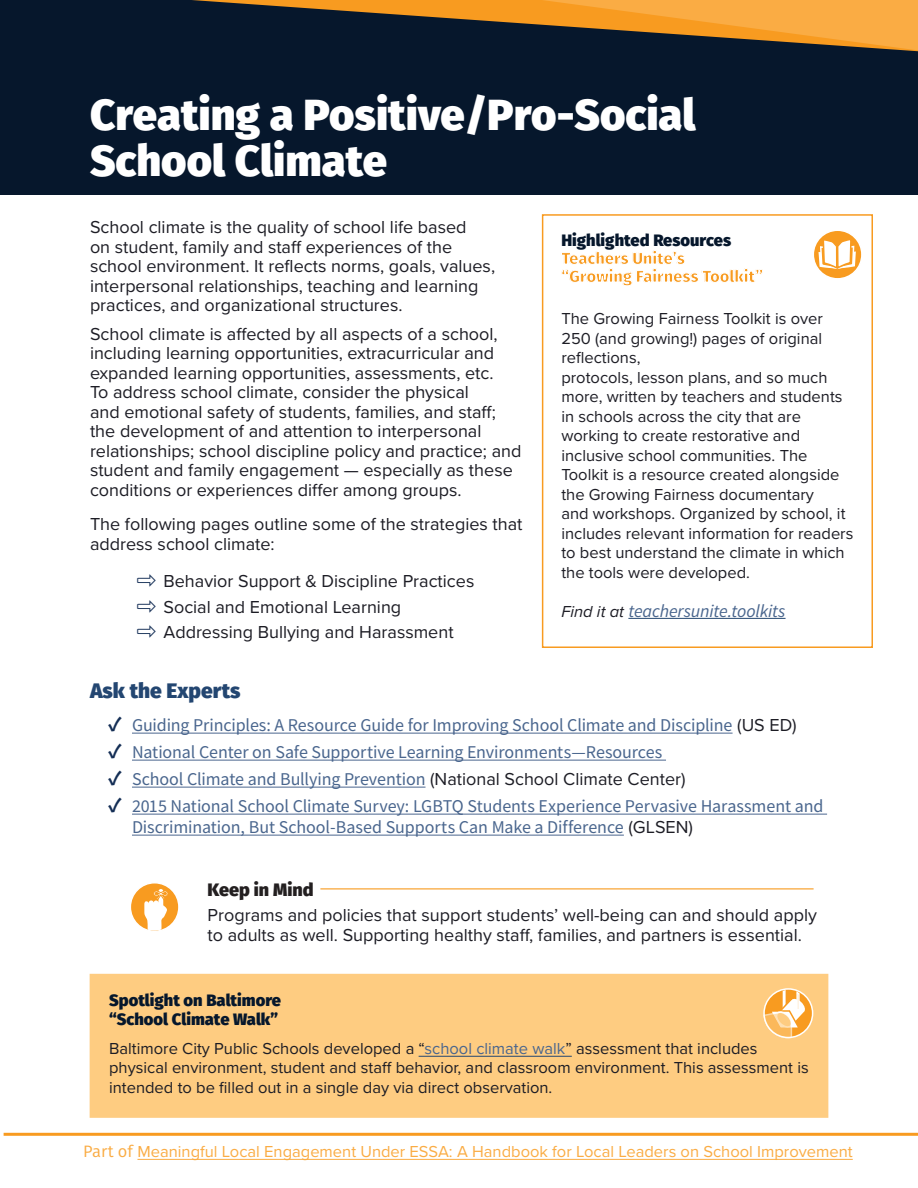
<style>
.page{position:relative;width:918px;height:1188px;background:#fff}
.page>*{position:absolute;margin:0;border:0;box-sizing:border-box;transform-origin:0 0}
.Text_Box_Para{font:800 43.5px/46.5px "Fira Sans";color:#fff}
.Header_3-SI{font:800 21px "Fira Sans";color:#234671}
.Body_Text{font:18px/19.5px "Proxima Nova";color:#1d1d25}
.t1{font:18px/21px "Source Sans Pro";letter-spacing:-.005em;color:#4a668e}
.Checked_List{font:18px/19.5px "Proxima Nova";color:#1d1d25}
.Body_Text-2{font:italic 18px "Source Sans Pro";letter-spacing:-.01em;color:#4a668e}
.Checked_List-2{font:800 18px "Fira Sans";color:#231f20}
.Text_Box_Para-2{font:16.5px/19.5px "Proxima Nova";color:#1d1d25}
.t2{font:16.5px "Proxima Nova";color:#faac44}
.Text_Box_Para-3{font:800 16.5px/18px "Fira Sans";color:#f89b20}
.Text_Box_Para-4{font:800 16.5px/19.5px "Fira Sans";color:#06172c}
.s1{font-family:"Fira Sans";font-weight:200;font-size:21px;color:#142e55}
.s2{color:#06172c}
.s3{font-family:"Proxima Nova";font-size:16.5px;color:#1d1d25}
.s4{font-weight:700;font-size:21px;color:#142e55}
.s5{font-family:"Proxima Nova";color:#1d1d25}
.s6{color:#4a668e}
.s7{font-family:"Fira Sans"}
</style>
<div class="page">
<hr style="left:4px;top:1133px;width:914px;height:3px;background:#f89b20">
<hr style="left:137px;top:1159px;width:716px;height:1px;background:#faac44">
<div style="left:0;top:0;width:918px;height:194px;background:#06172c"></div>
<hr style="left:132px;top:733px;width:601px;height:1px;background:#4a668e">
<hr style="left:132px;top:760px;width:534px;height:1px;background:#4a668e">
<hr style="left:132px;top:787px;width:294px;height:1px;background:#4a668e">
<hr style="left:132px;top:814px;width:695px;height:1px;background:#4a668e">
<hr style="left:132px;top:835px;width:492px;height:1px;background:#4a668e">
<div style="left:130px;top:883px;width:49px;height:48px;background:#f89b20;border-radius:50%"></div>
<div style="left:130px;top:882px;width:50px;height:50px;border:2px solid #fff;border-radius:50%"></div>
<svg style="left:144px;top:889px;width:24px;height:42px"></svg>
<hr style="left:320px;top:888px;width:494px;height:1px;background:#f89b20">
<hr style="left:628px;top:618px;width:158px;height:1px;background:#234671">
<svg style="left:191px;top:0;width:727px;height:521px"></svg>
<div style="left:90px;top:975px;width:738px;height:142px;background:#fecc81"></div>
<hr style="left:419px;top:1056px;width:153px;height:1px;background:#234671">
<div style="left:90px;top:974px;width:738px;height:144px;border:2px solid #fecc81"></div>
<div style="left:763px;top:988px;width:50px;height:50px;border:2px solid #fff;border-radius:50%"></div>
<svg style="left:763px;top:989px;width:46px;height:50px"></svg>
<p class="Text_Box_Para" style="left:90px;top:91px;width:607px">Creating a Positive/Pro-Social<br>School Climate</p>
<p class="Body_Text" style="left:90px;top:217px;width:407px">School climate is the quality of school life based<br>on student, family and staff experiences of the school environment. It reflects norms, goals, values, interpersonal relationships, teaching and learning practices, and organizational structures.</p>
<p class="Body_Text" style="left:90px;top:323px;width:433px">School climate is affected by all aspects of a school, including learning opportunities, extracurricular and expanded learning opportunities, assessments, etc.<br>To address school climate, consider the physical<br>and emotional safety of students, families, and staff; the development of and attention to interpersonal relationships; school discipline policy and practice; and student and family engagement — especially as these conditions or experiences differ among groups.</p>
<p class="Body_Text" style="left:90px;top:514px;width:434px">The following pages outline some of the strategies that address school climate:</p>
<p class="Body_Text" style="left:136px;top:571px;width:339px"><span class="s1">⇨</span> Behavior Support &amp; Discipline Practices</p>
<p class="Body_Text" style="left:136px;top:596px;width:266px"><span class="s1">⇨</span> Social and Emotional Learning</p>
<p class="Body_Text" style="left:136px;top:622px;width:319px"><span class="s1">⇨</span> Addressing Bullying and Harassment</p>
<p class="Text_Box_Para-3" style="left:561px;top:231px;width:203px"><span class="s2">Highlighted Resources<br></span>Teachers Unite’s<br>“Growing Fairness Toolkit”</p>
<p class="Text_Box_Para-2" style="left:561px;top:308px;width:294px">The Growing Fairness Toolkit is over 250 (and growing!) pages of original reflections,<br>protocols, lesson plans, and so much more, written by teachers and students in schools across the city that are working to create restorative and inclusive school communities. The Toolkit is a resource created alongside the Growing Fairness documentary<br>and workshops. Organized by school, it includes relevant information for readers to best understand the climate in which the tools were developed.</p>
<p class="Body_Text-2" style="left:561px;top:599px;width:226px"><span class="s3">Find it at</span> teachersunite.toolkits</p>
<p class="Header_3-SI" style="left:90px;top:676px;width:152px">Ask the Experts</p>
<p class="t1" style="left:108px;top:715px;width:690px"><span class="s4">✓</span> Guiding Principles: A Resource Guide for Improving School Climate and Discipline <span class="s5">(US ED)</span></p>
<p class="t1" style="left:108px;top:742px;width:556px"><span class="s4">✓</span> National Center on Safe Supportive Learning Environments—Resources</p>
<p class="t1" style="left:108px;top:769px;width:579px"><span class="s4">✓</span> School Climate and Bullying Prevention <span class="s5">(National School Climate Center)</span></p>
<p class="t1" style="left:132px;top:796px;width:693px;text-indent:-24px"><span class="s4">✓</span> 2015 National School Climate Survey: LGBTQ Students Experience Pervasive Harassment and<br>Discrimination, But School-Based Supports Can Make a Difference <span class="s5">(GLSEN)</span></p>
<p class="Checked_List-2" style="left:208px;top:877px;width:108px">Keep in Mind</p>
<p class="Checked_List" style="left:208px;top:904px;width:611px">Programs and policies that support students’ well-being can and should apply to adults as well. Supporting healthy staff, families, and partners is essential.</p>
<p class="Text_Box_Para-4" style="left:109px;top:990px;width:174px">Spotlight on Baltimore “School Climate Walk”</p>
<p class="Text_Box_Para-2" style="left:109px;top:1038px;width:701px">Baltimore City Public Schools developed a “<span class="s6">school climate walk</span>” assessment that includes physical environment, student and staff behavior, and classroom environment. This assessment is intended to be filled out in a single day via direct observation.</p>
<p class="t2" style="left:83px;top:1139px;width:771px"><span class="s7">Part of</span> Meaningful Local Engagement Under ESSA: A Handbook for Local Leaders on School Improvement</p>
</div>
